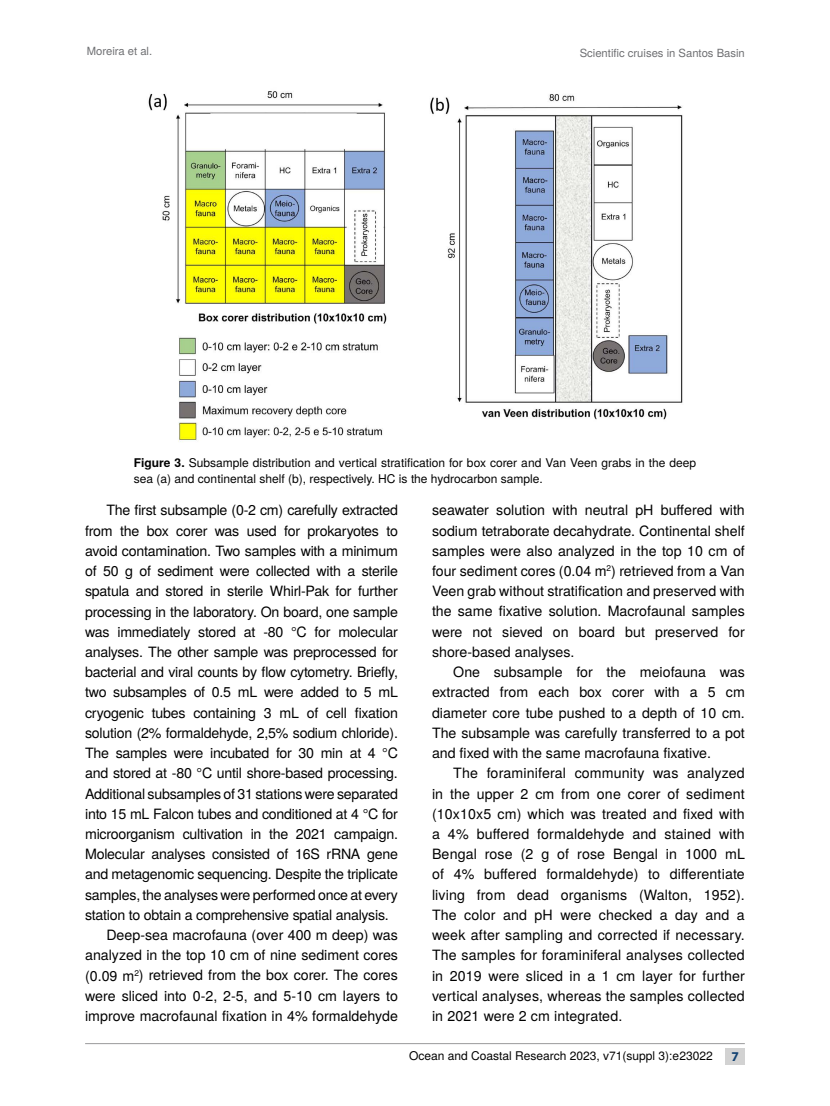
<style>
.page{position:relative;width:830px;height:1106px;background:#fff}
.page>*{position:absolute;margin:0;border:0;box-sizing:border-box;transform-origin:0 0}
.t1{font:14.25px/20.2px "Te X Gyre Heros";letter-spacing:-.015em;color:#000;text-align:justify}
.t2{font:700 13.5px "Myriad Pro";color:#134272}
.t3{font:12px/16.5px "Te X Gyre Heros";color:#000}
.t4{font:11.25px "Te X Gyre Heros";color:#6d6e71}
.s1{font-weight:700}
</style>
<div class="page">
<hr style="left:85px;top:1043px;width:659px;height:1px;background:#9a9a9b">
<div style="left:725px;top:1048px;width:19px;height:16px;background:#d2d2d2"></div>
<img style="left:148px;top:91px;width:535px;height:351px">
<p class="t4" style="left:87px;top:42px;width:67px">Moreira et al.</p>
<p class="t4" style="left:579px;top:44px;width:166px">Scientific cruises in Santos Basin</p>
<p class="t3" style="left:134px;top:453px;width:563px"><span class="s1">Figure 3.</span> Subsample distribution and vertical stratification for box corer and Van Veen grabs in the deep sea (a) and continental shelf (b), respectively. HC is the hydrocarbon sample.</p>
<p class="t1" style="left:106px;top:499px;width:293px">The first subsample (0-2 cm) carefully extracted</p>
<p class="t1" style="left:85px;top:519px;width:314px">from the box corer was used for prokaryotes to</p>
<p class="t1" style="left:85px;top:539px;width:314px">avoid contamination. Two samples with a minimum</p>
<p class="t1" style="left:85px;top:560px;width:314px">of 50 g of sediment were collected with a sterile</p>
<p class="t1" style="left:85px;top:580px;width:314px">spatula and stored in sterile Whirl-Pak for further</p>
<p class="t1" style="left:85px;top:600px;width:314px">processing in the laboratory. On board, one sample</p>
<p class="t1" style="left:85px;top:620px;width:314px">was immediately stored at -80 °C for molecular</p>
<p class="t1" style="left:85px;top:640px;width:314px">analyses. The other sample was preprocessed for</p>
<p class="t1" style="left:85px;top:661px;width:314px">bacterial and viral counts by flow cytometry. Briefly,</p>
<p class="t1" style="left:85px;top:681px;width:314px">two subsamples of 0.5 mL were added to 5 mL</p>
<p class="t1" style="left:85px;top:701px;width:314px">cryogenic tubes containing 3 mL of cell fixation</p>
<p class="t1" style="left:85px;top:721px;width:314px">solution (2% formaldehyde, 2,5% sodium chloride).</p>
<p class="t1" style="left:85px;top:741px;width:314px">The samples were incubated for 30 min at 4 °C</p>
<p class="t1" style="left:85px;top:762px;width:314px">and stored at -80 °C until shore-based processing.</p>
<p class="t1" style="left:85px;top:782px;width:314px">Additional subsamples of 31 stations were separated</p>
<p class="t1" style="left:85px;top:802px;width:314px">into 15 mL Falcon tubes and conditioned at 4 °C for</p>
<p class="t1" style="left:85px;top:822px;width:314px">microorganism cultivation in the 2021 campaign.</p>
<p class="t1" style="left:85px;top:843px;width:314px">Molecular analyses consisted of 16S rRNA gene</p>
<p class="t1" style="left:85px;top:863px;width:314px">and metagenomic sequencing. Despite the triplicate</p>
<p class="t1" style="left:85px;top:883px;width:314px">samples, the analyses were performed once at every</p>
<p class="t1" style="left:85px;top:903px;width:305px">station to obtain a comprehensive spatial analysis.</p>
<p class="t1" style="left:106px;top:923px;width:293px">Deep-sea macrofauna (over 400 m deep) was</p>
<p class="t1" style="left:85px;top:944px;width:314px">analyzed in the top 10 cm of nine sediment cores</p>
<p class="t1" style="left:85px;top:964px;width:314px">(0.09 m<sup>2</sup>) retrieved from the box corer. The cores</p>
<p class="t1" style="left:85px;top:984px;width:314px">were sliced into 0-2, 2-5, and 5-10 cm layers to</p>
<p class="t1" style="left:85px;top:1004px;width:314px">improve macrofaunal fixation in 4% formaldehyde</p>
<p class="t1" style="left:432px;top:499px;width:314px">seawater solution with neutral pH buffered with sodium tetraborate decahydrate. Continental shelf samples were also analyzed in the top 10 cm of four sediment cores (0.04 m<sup>2</sup>) retrieved from a Van Veen grab without stratification and preserved with the same fixative solution. Macrofaunal samples were not sieved on board but preserved for shore-based analyses.</p>
<p class="t1" style="left:432px;top:661px;width:314px;text-indent:21px">One subsample for the meiofauna was extracted from each box corer with a 5 cm diameter core tube pushed to a depth of 10 cm.<br>The subsample was carefully transferred to a pot and fixed with the same macrofauna fixative.</p>
<p class="t1" style="left:432px;top:762px;width:314px;text-indent:21px">The foraminiferal community was analyzed in the upper 2 cm from one corer of sediment (10x10x5 cm) which was treated and fixed with a 4% buffered formaldehyde and stained with Bengal rose (2 g of rose Bengal in 1000 mL of 4% buffered formaldehyde) to differentiate living from dead organisms (Walton, 1952).<br>The color and pH were checked a day and a week after sampling and corrected if necessary.<br>The samples for foraminiferal analyses collected in 2019 were sliced in a 1 cm layer for further vertical analyses, whereas the samples collected in 2021 were 2 cm integrated.</p>
<p class="t3" style="left:409px;top:1046px;width:305px">Ocean and Coastal Research 2023, v71(suppl 3):e23022</p>
<p class="t2" style="left:731px;top:1047px;width:9px">7</p>
</div>
